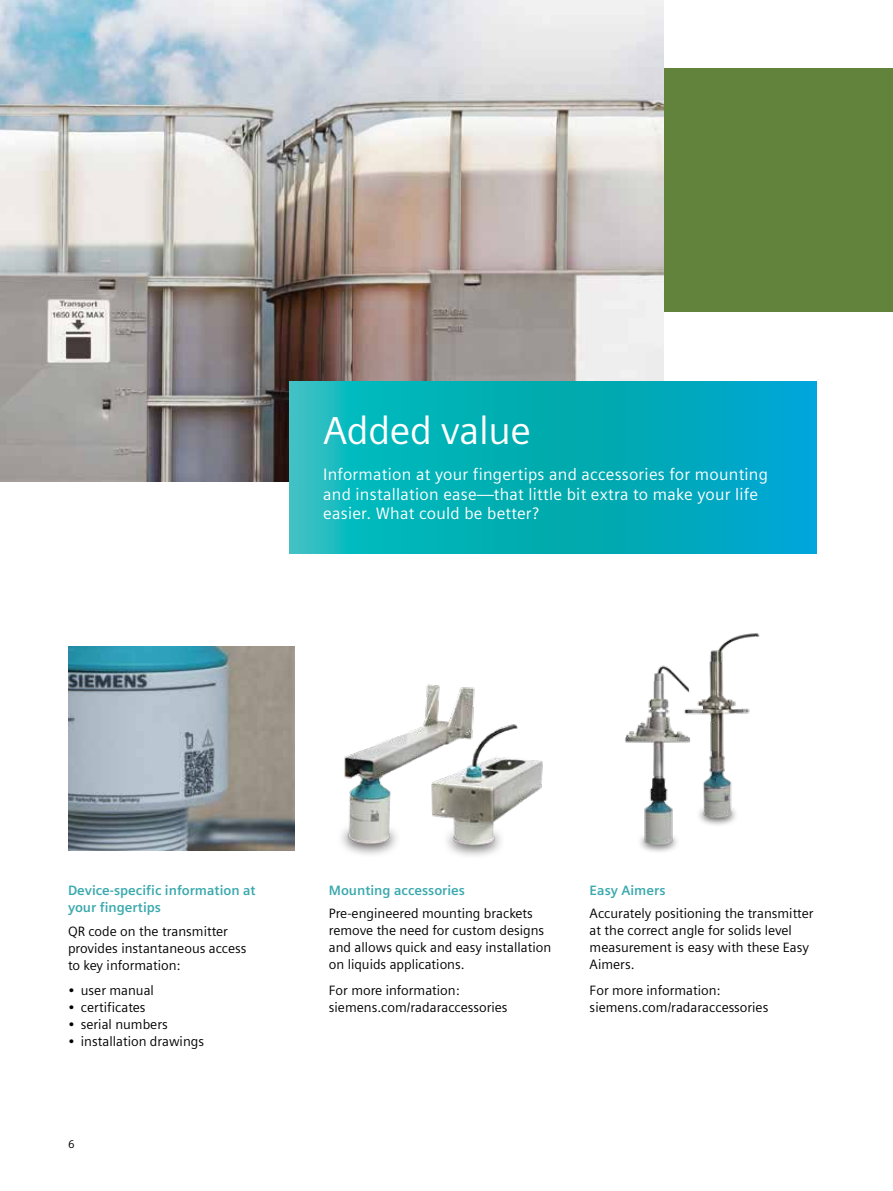
<style>
.page{position:relative;width:893px;height:1191px;background:#fff}
.page>*{position:absolute;margin:0;border:0;box-sizing:border-box;transform-origin:0 0}
.t1{font:39px "Siemens Sans Global";letter-spacing:-.01em;color:#fff}
.t2{font:16.5px/19.8px "Siemens Sans Global";letter-spacing:.015em;color:#fff}
.t3{font:13.5px/17px "Siemens Sans Global";color:#000}
.t4{font:700 13.5px/17.5px "Siemens Sans Global";color:#3aa9ae}
.t5{font:11.25px "Siemens Sans Global";color:#000}
</style>
<div class="page">
<div style="left:0;top:68px;width:893px;height:244px;background:#62833c"></div>
<img style="left:341px;top:684px;width:202px;height:172px">
<img style="left:68px;top:646px;width:227px;height:204px">
<img style="left:625px;top:633px;width:135px;height:219px">
<img style="left:0;top:0;width:663px;height:481px">
<svg style="left:289px;top:382px;width:527px;height:171px;background:#04aebb"></svg>
<h1 class="t1" style="left:323px;top:402px;width:209px">Added value</h1>
<p class="t2" style="left:323px;top:465px;width:446px">Information at your fingertips and accessories for mounting and installation ease—that little bit extra to make your life easier. What could be better?</p>
<p class="t4" style="left:68px;top:881px;width:189px">Device-specific information at your fingertips</p>
<p class="t3" style="left:68px;top:923px;width:180px">QR code on the transmitter provides instantaneous access to key information:</p>
<p class="t3" style="left:68px;top:982px;width:87px">• user manual</p>
<p class="t3" style="left:68px;top:999px;width:79px">• certificates</p>
<p class="t3" style="left:68px;top:1016px;width:101px">• serial numbers</p>
<p class="t3" style="left:68px;top:1033px;width:138px">• installation drawings</p>
<p class="t5" style="left:68px;top:1136px;width:8px">6</p>
<p class="t4" style="left:329px;top:881px;width:138px">Mounting accessories</p>
<p class="t3" style="left:329px;top:905px;width:224px">Pre-engineered mounting brackets remove the need for custom designs and allows quick and easy installation on liquids applications.</p>
<p class="t3" style="left:329px;top:982px;width:180px">For more information: siemens.com/radaraccessories</p>
<p class="t4" style="left:590px;top:881px;width:77px">Easy Aimers</p>
<p class="t3" style="left:590px;top:905px;width:225px">Accurately positioning the transmitter at the correct angle for solids level measurement is easy with these Easy<br>Aimers.</p>
<p class="t3" style="left:590px;top:982px;width:180px">For more information: siemens.com/radaraccessories</p>
</div>
